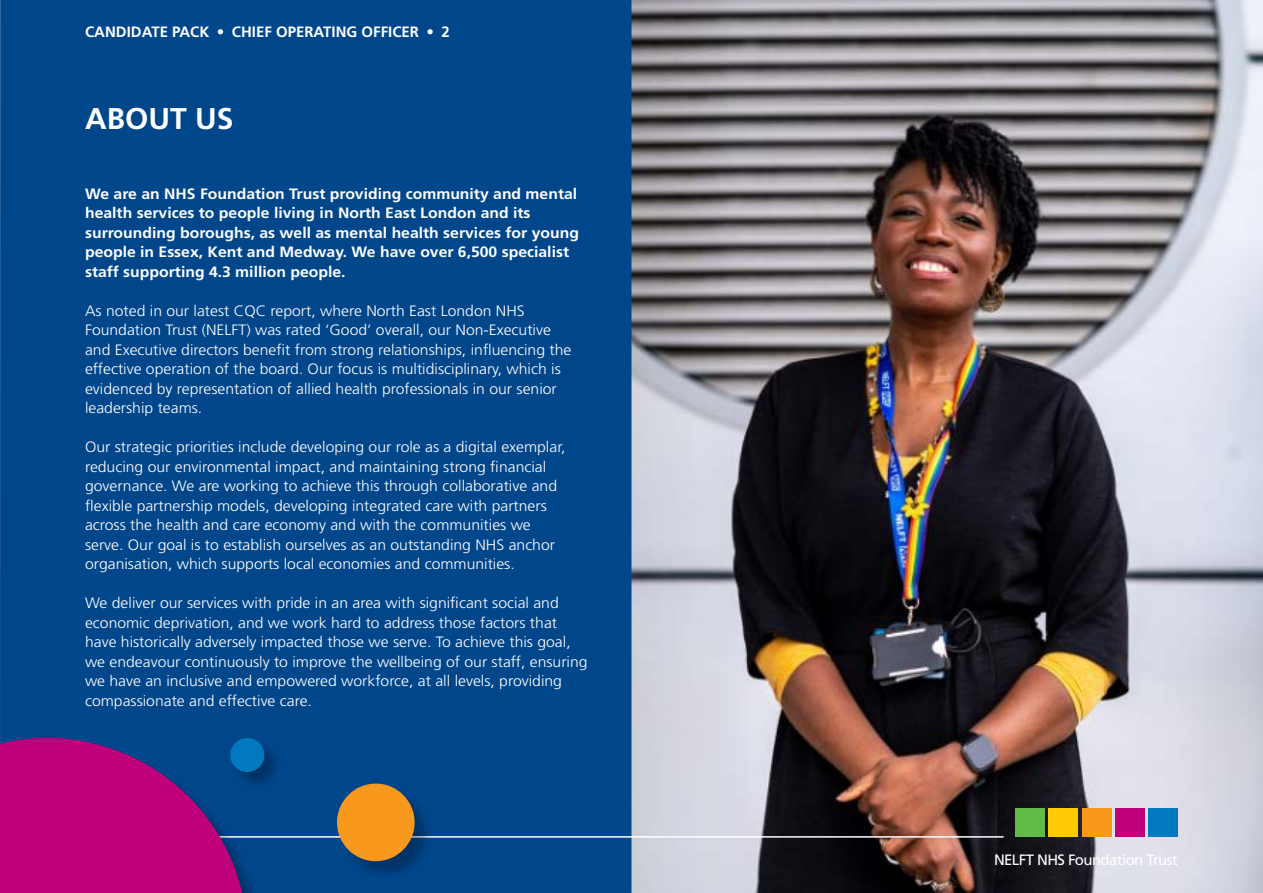
<style>
.page{position:relative;width:1263px;height:893px;background:#fff}
.page>*{position:absolute;margin:0;border:0;box-sizing:border-box;transform-origin:0 0}
.t1{font:700 30px "Frutiger LT Std";color:#fff}
.t2{font:300 15px/19.5px "Frutiger LT Std";color:#fff;scale:1.05 1}
.t3{font:700 15px/19.5px "Frutiger LT Std";color:#fff;scale:1.05 1}
.t4{font:700 15px "Frutiger LT Std";color:#fff}
.t5{font:15px "Frutiger LT Std";letter-spacing:-.04em;color:#fff}
</style>
<div class="page">
<img style="left:631px;top:0;width:632px;height:893px">
<div style="left:0;top:0;width:631px;height:893px;background:#00468b"></div>
<div style="left:1015px;top:808px;width:30px;height:29px;background:#62bb46"></div>
<div style="left:1049px;top:808px;width:29px;height:29px;background:#ffcb05"></div>
<div style="left:1082px;top:808px;width:29px;height:29px;background:#f8991d"></div>
<div style="left:1115px;top:808px;width:30px;height:29px;background:#be007a"></div>
<div style="left:1148px;top:808px;width:30px;height:29px;background:#0079c1"></div>
<hr style="left:0;top:836px;width:1003px;height:2px;background:#fff">
<div style="left:339px;top:786px;width:94px;height:94px;background:#000;opacity:.25"></div>
<div style="left:337px;top:784px;width:78px;height:77px;background:#f8991d;border-radius:50%"></div>
<div style="left:0;top:740px;width:266px;height:153px;background:#00468b"></div>
<svg style="left:0;top:738px;width:247px;height:155px"></svg>
<div style="left:233px;top:741px;width:50px;height:49px;background:#000;opacity:.25"></div>
<div style="left:230px;top:738px;width:34px;height:34px;background:#0079c1;border-radius:50%"></div>
<p class="t4" style="left:85px;top:23px;width:366px">CANDIDATE PACK • CHIEF OPERATING OFFICER • 2</p>
<h1 class="t1" style="left:85px;top:101px;width:150px">ABOUT US</h1>
<p class="t3" style="left:85px;top:184px;width:472px">We are an NHS Foundation Trust providing community and mental health services to people living in North East London and its surrounding boroughs, as well as mental health services for young people in Essex, Kent and Medway. We have over 6,500 specialist staff supporting 4.3 million people.</p>
<p class="t2" style="left:85px;top:301px;width:465px">As noted in our latest CQC report, where North East London NHS Foundation Trust (NELFT) was rated ‘Good’ overall, our Non-Executive and Executive directors benefit from strong relationships, influencing the effective operation of the board. Our focus is multidisciplinary, which is evidenced by representation of allied health professionals in our senior leadership teams.</p>
<p class="t2" style="left:85px;top:437px;width:459px">Our strategic priorities include developing our role as a digital exemplar, reducing our environmental impact, and maintaining strong financial governance. We are working to achieve this through collaborative and flexible partnership models, developing integrated care with partners across the health and care economy and with the communities we serve. Our goal is to establish ourselves as an outstanding NHS anchor organisation, which supports local economies and communities.</p>
<p class="t2" style="left:85px;top:593px;width:480px">We deliver our services with pride in an area with significant social and economic deprivation, and we work hard to address those factors that have historically adversely impacted those we serve. To achieve this goal, we endeavour continuously to improve the wellbeing of our staff, ensuring we have an inclusive and empowered workforce, at all levels, providing compassionate and effective care.</p>
<p class="t5" style="left:994px;top:851px;width:185px">NELFT NHS Foundation Trust</p>
</div>
